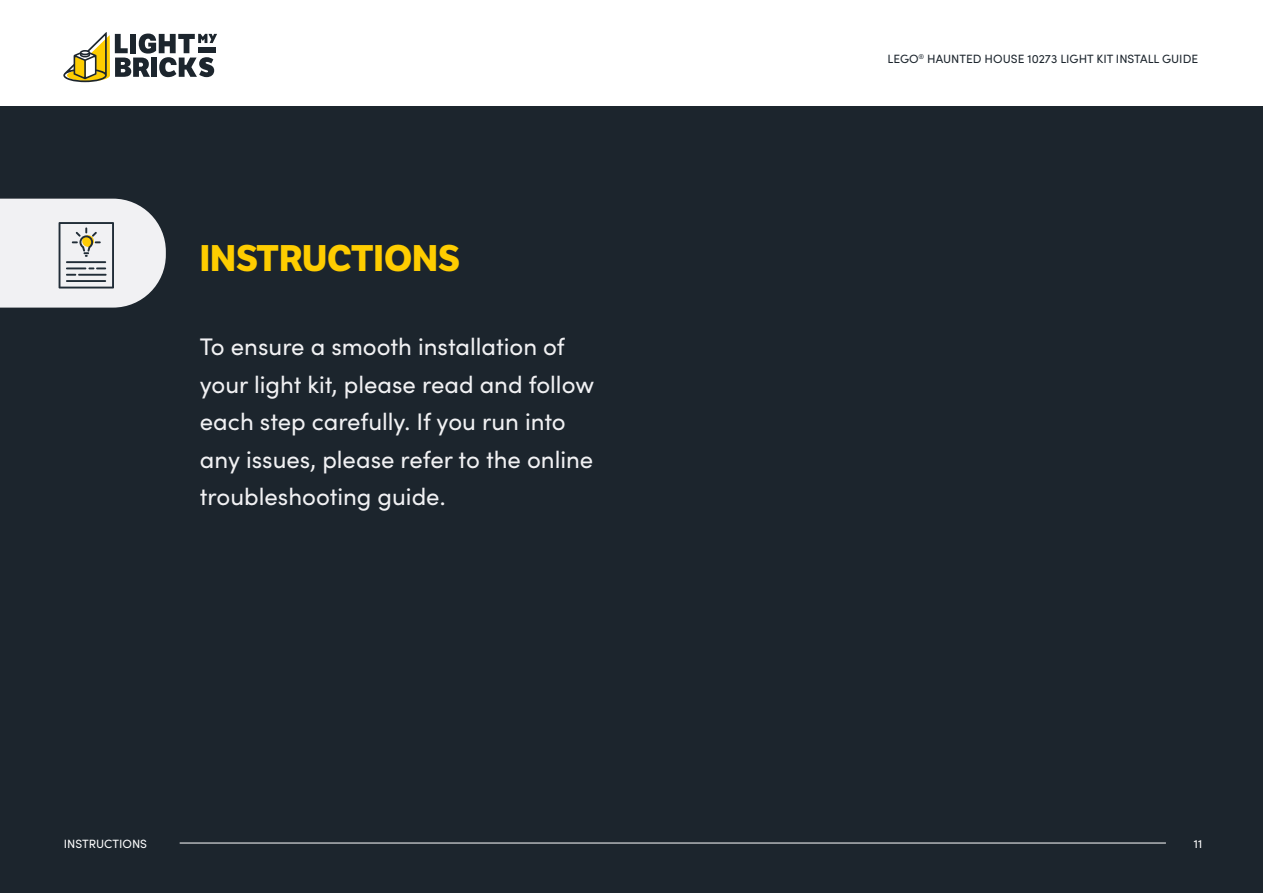
<style>
.page{position:relative;width:1263px;height:893px;background:#fff}
.page>*{position:absolute;margin:0;border:0;box-sizing:border-box;transform-origin:0 0}
.t1{font:700 36px "LFT Etica";color:#fecd00}
.t2{font:24px/37.5px "Sofia Pro";color:#f1f1f3}
.t3{font:12px "Sofia Pro";color:#1c252d}
.t4{font:12px "Sofia Pro";color:#fff}
</style>
<div class="page">
<div style="left:0;top:106px;width:1263px;height:787px;background:#1c252d"></div>
<hr style="left:180px;top:843px;width:986px;height:1px;background:#fff">
<svg style="left:0;top:199px;width:166px;height:109px;background:#d8d9db"></svg>
<svg style="left:63px;top:32px;width:154px;height:50px"></svg>
<h1 class="t1" style="left:200px;top:236px;width:262px">INSTRUCTIONS</h1>
<p class="t2" style="left:200px;top:327px;width:396px">To ensure a smooth installation of your light kit, please read and follow each step carefully. If you run into any issues, please refer to the online troubleshooting guide.</p>
<p class="t3" style="left:887px;top:50px;width:312px">LEGO<sup>®</sup> HAUNTED HOUSE 10273 LIGHT KIT INSTALL GUIDE</p>
<p class="t4" style="left:64px;top:835px;width:85px">INSTRUCTIONS</p>
<p class="t4" style="left:1194px;top:835px;width:10px">11</p>
</div>
